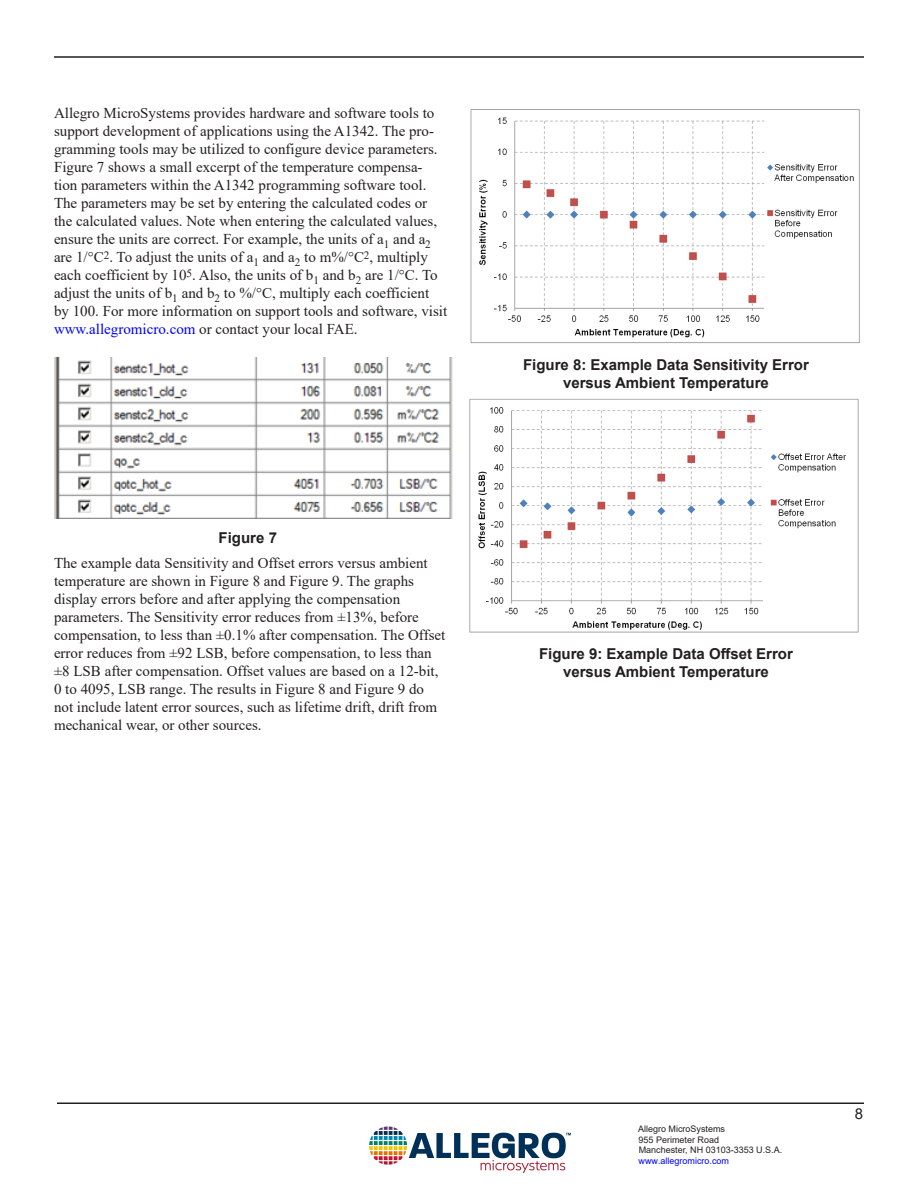
<style>
.page{position:relative;width:918px;height:1188px;background:#fff}
.page>*{position:absolute;margin:0;border:0;box-sizing:border-box;transform-origin:0 0}
.Normal_-_Follow_Page{font:15px/18px "Times New Roman";color:#231f20}
.t1{font:700 15px/18px "Arial";color:#231f20;text-align:center}
.t2{font:15px "Arial";color:#231f20}
.t3{font:9px/10.8px "Arial";color:#231f20}
.t4{font:9px "Arial";color:#00f}
.s1{color:#00f}
</style>
<div class="page">
<hr style="left:57px;top:1102px;width:807px;height:2px;background:#231f20">
<hr style="left:54px;top:56px;width:810px;height:2px;background:#231f20">
<img style="left:370px;top:1126px;width:201px;height:47px">
<img style="left:54px;top:358px;width:398px;height:160px">
<img style="left:470px;top:109px;width:390px;height:235px">
<img style="left:469px;top:398px;width:390px;height:235px">
<p class="Normal_-_Follow_Page" style="left:54px;top:104px;width:395px">Allegro MicroSystems provides hardware and software tools to support development of applications using the A1342. The pro&shy;gramming tools may be utilized to configure device parameters.<br>Figure 7 shows a small excerpt of the temperature compensa&shy;tion parameters within the A1342 programming software tool.<br>The parameters may be set by entering the calculated codes or the calculated values. Note when entering the calculated values, ensure the units are correct. For example, the units of a<sub>1</sub> and a<sub>2 </sub>are 1/°C<sup>2</sup>. To adjust the units of a<sub>1</sub> and a<sub>2</sub> to m%/°C<sup>2</sup>, multiply each coefficient by 10<sup>5</sup>. Also, the units of b<sub>1</sub> and b<sub>2</sub> are 1/°C. To adjust the units of b<sub>1</sub> and b<sub>2</sub> to %/°C, multiply each coefficient by 100. For more information on support tools and software, visit <span class="s1">www.allegromicro.com</span> or contact your local FAE.</p>
<p class="t1" style="left:219px;top:529px;width:60px">Figure 7</p>
<p class="Normal_-_Follow_Page" style="left:54px;top:553px;width:393px">The example data Sensitivity and Offset errors versus ambient temperature are shown in Figure 8 and Figure 9. The graphs display errors before and after applying the compensation parameters. The Sensitivity error reduces from ±13%, before compensation, to less than ±0.1% after compensation. The Offset error reduces from ±92 LSB, before compensation, to less than ±8 LSB after compensation. Offset values are based on a 12-bit, 0 to 4095, LSB range. The results in Figure 8 and Figure 9 do not include latent error sources, such as lifetime drift, drift from mechanical wear, or other sources.</p>
<p class="t1" style="left:523px;top:356px;width:287px">Figure 8: Example Data Sensitivity Error versus Ambient Temperature</p>
<p class="t1" style="left:539px;top:645px;width:255px">Figure 9: Example Data Offset Error versus Ambient Temperature</p>
<p class="t3" style="left:638px;top:1123px;width:146px">Allegro MicroSystems<br>955 Perimeter Road<br>Manchester, NH 03103-3353 U.S.A.</p>
<p class="t4" style="left:639px;top:1155px;width:92px">www.allegromicro.com</p>
<p class="t2" style="left:855px;top:1103px;width:10px">8</p>
</div>
